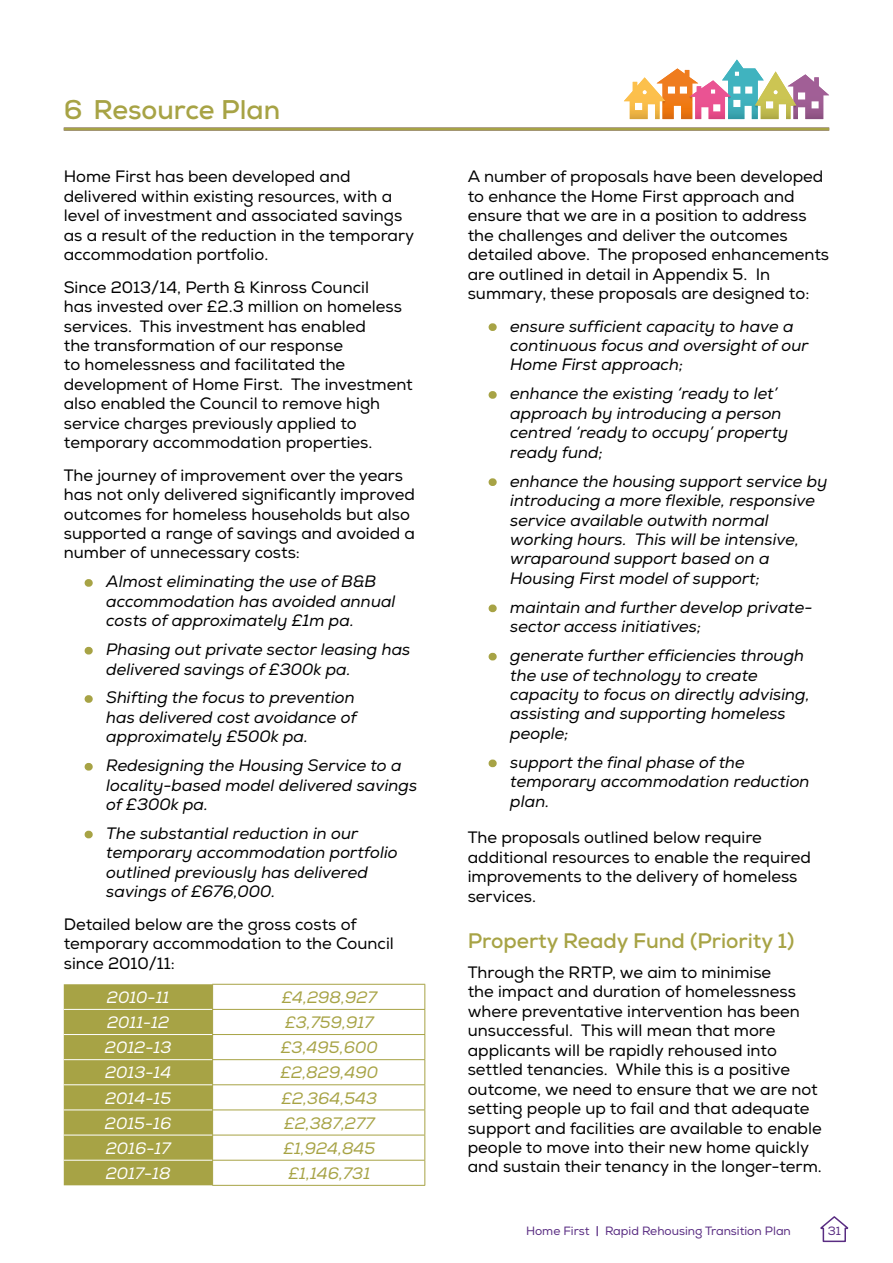
<style>
.page{position:relative;width:893px;height:1263px;background:#fff}
.page>*{position:absolute;margin:0;border:0;box-sizing:border-box;transform-origin:0 0}
.t1{font:700 27px "Nexa";color:#a7a345}
.t2{font:700 21px "Nexa";color:#a7a345}
.t3{font:16.5px/19.5px "Nexa";color:#000}
.t4{font:italic 16.5px/19.5px "Nexa";color:#000}
.t5{font:italic 16.5px "Nexa";color:#a7a345}
.t6{font:italic 16.5px "Nexa";color:#fff}
.t7{font:12px "Nexa";color:#592c82}
.s1{font-weight:900;font-style:normal;color:#a7a345}
.s2{font-weight:700}
</style>
<div class="page">
<svg style="left:820px;top:1216px;width:29px;height:27px"></svg>
<svg style="left:624px;top:60px;width:205px;height:59px"></svg>
<hr style="left:64px;top:128px;width:765px;height:3px;background:#a7a345">
<div style="left:85px;top:579px;width:8px;height:8px;border:3px solid #a7a345;border-radius:50%"></div>
<div style="left:85px;top:647px;width:8px;height:7px;border:3px solid #a7a345;border-radius:50%"></div>
<div style="left:85px;top:695px;width:8px;height:8px;border:3px solid #a7a345;border-radius:50%"></div>
<div style="left:85px;top:763px;width:8px;height:8px;border:3px solid #a7a345;border-radius:50%"></div>
<div style="left:85px;top:831px;width:8px;height:7px;border:3px solid #a7a345;border-radius:50%"></div>
<hr style="left:212px;top:1009px;width:213px;height:1px;background:#a7a345">
<hr style="left:212px;top:1034px;width:213px;height:1px;background:#a7a345">
<hr style="left:212px;top:1059px;width:213px;height:1px;background:#a7a345">
<hr style="left:212px;top:1084px;width:213px;height:1px;background:#a7a345">
<hr style="left:212px;top:1109px;width:213px;height:1px;background:#a7a345">
<hr style="left:212px;top:1135px;width:213px;height:1px;background:#a7a345">
<hr style="left:212px;top:1160px;width:213px;height:1px;background:#a7a345">
<hr style="left:212px;top:984px;width:213px;height:1px;background:#a7a345">
<div style="left:64px;top:984px;width:149px;height:201px;background:#a7a345"></div>
<svg style="left:424px;top:985px;width:1px;height:200px"></svg>
<hr style="left:212px;top:1185px;width:213px;height:1px;background:#a7a345">
<div style="left:489px;top:323px;width:8px;height:8px;border:3px solid #a7a345;border-radius:50%"></div>
<div style="left:489px;top:391px;width:8px;height:8px;border:3px solid #a7a345;border-radius:50%"></div>
<div style="left:489px;top:478px;width:8px;height:8px;border:3px solid #a7a345;border-radius:50%"></div>
<div style="left:489px;top:604px;width:8px;height:8px;border:3px solid #a7a345;border-radius:50%"></div>
<div style="left:489px;top:653px;width:8px;height:7px;border:3px solid #a7a345;border-radius:50%"></div>
<div style="left:489px;top:759px;width:8px;height:8px;border:3px solid #a7a345;border-radius:50%"></div>
<h1 class="t1" style="left:64px;top:92px;width:218px">6 Resource Plan</h1>
<p class="t3" style="left:64px;top:167px;width:352px">Home First has been developed and delivered within existing resources, with a level of investment and associated savings as a result of the reduction in the temporary accommodation portfolio.</p>
<p class="t3" style="left:64px;top:277px;width:351px">Since 2013/14, Perth &amp; Kinross Council<br>has invested over £2.3 million on homeless services. This investment has enabled<br>the transformation of our response<br>to homelessness and facilitated the development of Home First. The investment also enabled the Council to remove high service charges previously applied to temporary accommodation properties.</p>
<p class="t3" style="left:64px;top:465px;width:353px">The journey of improvement over the years has not only delivered significantly improved outcomes for homeless households but also supported a range of savings and avoided a number of unnecessary costs:</p>
<p class="t4" style="left:106px;top:572px;width:291px;text-indent:-21px"><span class="s1">•</span> Almost eliminating the use of B&amp;B accommodation has avoided annual costs of approximately £1m pa.</p>
<p class="t4" style="left:106px;top:640px;width:306px;text-indent:-21px"><span class="s1">•</span> Phasing out private sector leasing has delivered savings of £300k pa.</p>
<p class="t4" style="left:106px;top:688px;width:252px;text-indent:-21px"><span class="s1">•</span> Shifting the focus to prevention has delivered cost avoidance of approximately £500k pa.</p>
<p class="t4" style="left:106px;top:756px;width:312px;text-indent:-21px"><span class="s1">•</span> Redesigning the Housing Service to a locality-based model delivered savings of £300k pa.</p>
<p class="t4" style="left:106px;top:824px;width:293px;text-indent:-21px"><span class="s1">•</span> The substantial reduction in our temporary accommodation portfolio outlined previously has delivered savings of £676,000.</p>
<p class="t3" style="left:64px;top:914px;width:332px">Detailed below are the gross costs of temporary accommodation to the Council since 2010/11:</p>
<p class="t6" style="left:107px;top:987px;width:64px">2010-11</p>
<p class="t5" style="left:282px;top:987px;width:97px">£4,298,927</p>
<p class="t6" style="left:107px;top:1012px;width:64px">2011-12</p>
<p class="t5" style="left:285px;top:1012px;width:90px">£3,759,917</p>
<p class="t6" style="left:105px;top:1037px;width:68px">2012-13</p>
<p class="t5" style="left:281px;top:1037px;width:98px">£3,495,600</p>
<p class="t6" style="left:105px;top:1062px;width:68px">2013-14</p>
<p class="t5" style="left:281px;top:1062px;width:99px">£2,829,490</p>
<p class="t6" style="left:105px;top:1088px;width:68px">2014-15</p>
<p class="t5" style="left:281px;top:1088px;width:97px">£2,364,543</p>
<p class="t6" style="left:105px;top:1113px;width:68px">2015-16</p>
<p class="t5" style="left:284px;top:1113px;width:92px">£2,387,277</p>
<p class="t6" style="left:106px;top:1138px;width:66px">2016-17</p>
<p class="t5" style="left:283px;top:1138px;width:94px">£1,924,845</p>
<p class="t6" style="left:106px;top:1163px;width:67px">2017-18</p>
<p class="t5" style="left:289px;top:1163px;width:83px">£1,146,731</p>
<p class="t3" style="left:468px;top:167px;width:363px">A number of proposals have been developed to enhance the Home First approach and ensure that we are in a position to address the challenges and deliver the outcomes detailed above. The proposed enhancements are outlined in detail in Appendix 5. In summary, these proposals are designed to:</p>
<p class="t4" style="left:510px;top:316px;width:300px;text-indent:-21px"><span class="s1">•</span> ensure sufficient capacity to have a continuous focus and oversight of our<br>Home First approach;</p>
<p class="t4" style="left:510px;top:384px;width:279px;text-indent:-21px"><span class="s1">•</span> enhance the existing ‘ready to let’ approach by introducing a person centred ‘ready to occupy’ property ready fund;</p>
<p class="t4" style="left:510px;top:471px;width:319px;text-indent:-21px"><span class="s1">•</span> enhance the housing support service by introducing a more flexible, responsive service available outwith normal working hours. This will be intensive, wraparound support based on a Housing First model of support;</p>
<p class="t4" style="left:510px;top:597px;width:304px;text-indent:-21px"><span class="s1">•</span> maintain and further develop private&shy;sector access initiatives;</p>
<p class="t4" style="left:510px;top:646px;width:301px;text-indent:-21px"><span class="s1">•</span> generate further efficiencies through the use of technology to create capacity to focus on directly advising, assisting and supporting homeless people;</p>
<p class="t4" style="left:510px;top:752px;width:301px;text-indent:-21px"><span class="s1">•</span> support the final phase of the temporary accommodation reduction plan.</p>
<p class="t3" style="left:468px;top:828px;width:345px">The proposals outlined below require additional resources to enable the required improvements to the delivery of homeless services.</p>
<p class="t2" style="left:468px;top:927px;width:328px">Property Ready Fund (Priority 1)</p>
<p class="t3" style="left:468px;top:963px;width:356px">Through the RRTP, we aim to minimise<br>the impact and duration of homelessness where preventative intervention has been unsuccessful. This will mean that more applicants will be rapidly rehoused into settled tenancies. While this is a positive outcome, we need to ensure that we are not setting people up to fail and that adequate support and facilities are available to enable people to move into their new home quickly and sustain their tenancy in the longer-term.</p>
<p class="t7" style="left:526px;top:1223px;width:266px">Home First <span class="s2">|</span> Rapid Rehousing Transition Plan</p>
<p class="t7" style="left:828px;top:1223px;width:15px">31</p>
</div>
